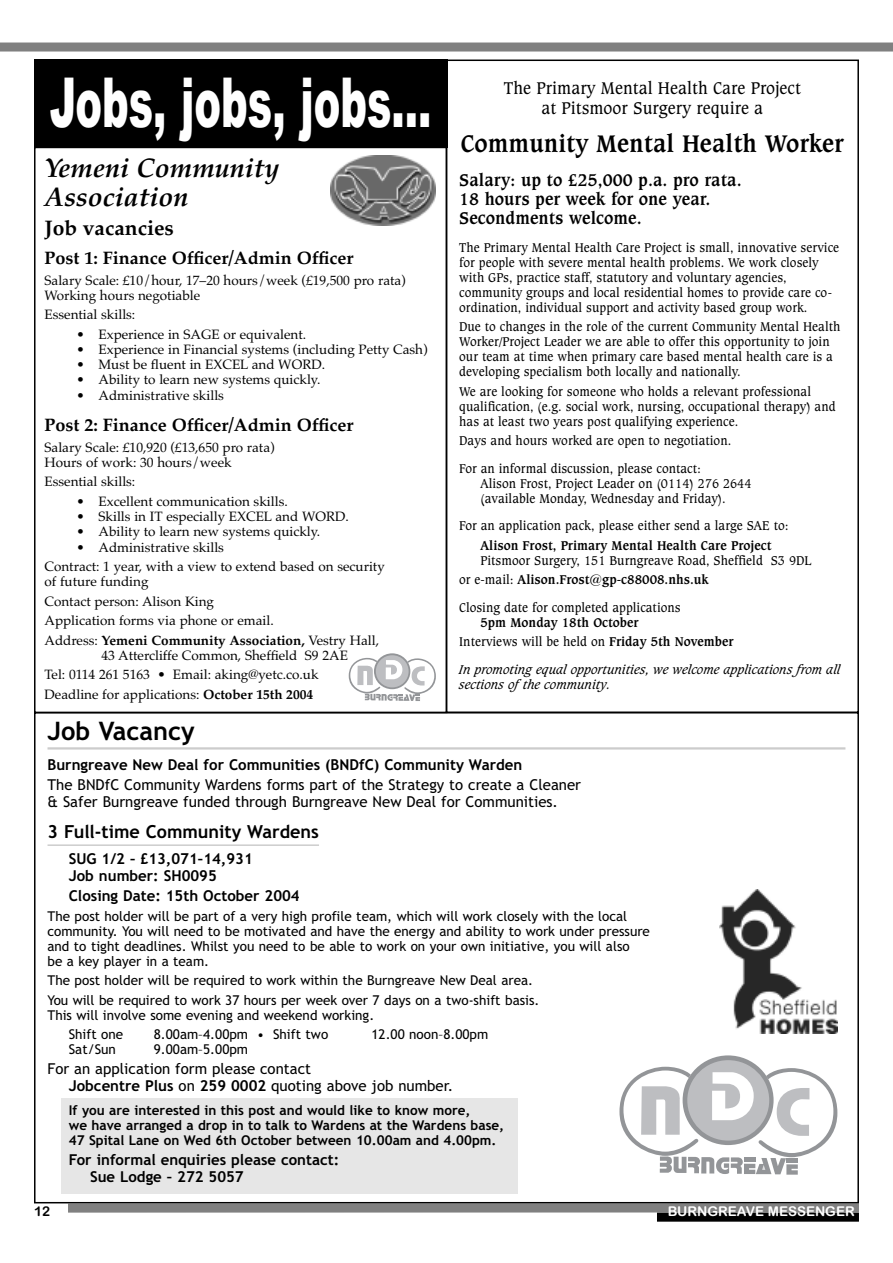
<style>
.page{position:relative;width:893px;height:1263px;background:#fff}
.page>*{position:absolute;margin:0;border:0;box-sizing:border-box;transform-origin:0 0}
.t1{font:900 69px "Arial";color:#fff;scale:.58 1}
.t2{font:italic 700 27px/29px "Palatino";color:#000}
.t3{font:700 25.5px "Caxton BT";color:#000;scale:.95 1}
.t4{font:700 25.5px "Trebuchet MS";color:#000}
.t5{font:700 21px "Palatino";color:#000}
.t6{font:700 18px/19.2px "Caxton BT";color:#000;scale:.95 1}
.t7{font:700 18px "Palatino";color:#000}
.t8{font:18px/19.5px "Caxton BT";color:#000;text-align:center;scale:.95 1}
.t9{font:700 18px "Trebuchet MS";color:#000}
.t10{font:15px/16.5px "Trebuchet MS";color:#000}
.t11{font:700 15px/16.5px "Trebuchet MS";color:#000}
.t12{font:13.5px/15px "Caxton BT";color:#000;scale:.95 1}
.t13{font:13.5px/19.5px "Palatino";color:#000}
.t14{font:13.5px/15px "Trebuchet MS";color:#000}
.t15{font:700 13.5px/15px "Trebuchet MS";color:#000}
.t16{font:700 13.5px/19.2px "Caxton BT";color:#000;scale:.95 1}
.t17{font:italic 13.5px/15px "Caxton BT";color:#000;scale:.95 1}
.t18{font:13.5px "Arial Rounded MT Bold";color:#fff}
.t19{font:13.5px "Arial Rounded MT Bold";color:#000}
.s1{font-weight:700}
.s2{font-weight:400}
</style>
<div class="page">
<div style="left:62px;top:1098px;width:456px;height:95px;background:#e6e6e6"></div>
<div style="left:0;top:43px;width:893px;height:9px;background:#808080"></div>
<div style="left:68px;top:1203px;width:791px;height:9px;background:#808080"></div>
<div style="left:657px;top:1213px;width:202px;height:9px;background:#000"></div>
<hr style="left:48px;top:747px;width:797px;height:2px;background:#ccc">
<hr style="left:48px;top:844px;width:271px;height:2px;background:#ccc">
<div style="left:446px;top:60px;width:413px;height:653px;border:2px solid #000"></div>
<div style="left:34px;top:147px;width:413px;height:566px;border:2px solid #000"></div>
<div style="left:683px;top:1055px;width:91px;height:90px;background:#939598;border-radius:50%"></div>
<div style="left:687px;top:1060px;width:82px;height:80px;background:#bdbec1;border-radius:50%"></div>
<svg style="left:619px;top:1067px;width:218px;height:108px"></svg>
<img style="left:719px;top:890px;width:119px;height:144px">
<svg style="left:374px;top:653px;width:36px;height:36px"></svg>
<div style="left:376px;top:655px;width:33px;height:32px;background:#bdbec1;border-radius:50%"></div>
<svg style="left:349px;top:658px;width:87px;height:43px"></svg>
<div style="left:34px;top:60px;width:413px;height:88px;background:#000"></div>
<img style="left:331px;top:156px;width:105px;height:70px">
<h1 class="t1" style="left:50px;top:63px;width:660px">Jobs, jobs, jobs…</h1>
<h2 class="t2" style="left:45px;top:153px;width:236px">Yemeni Community<br>Association</h2>
<h3 class="t5" style="left:45px;top:215px;width:131px">Job vacancies</h3>
<h3 class="t7" style="left:45px;top:247px;width:310px">Post 1: Finance Officer/Admin Officer</h3>
<p class="t13" style="left:45px;top:272px;width:363px;line-height:15.1px">Salary Scale: £10/hour, 17–20 hours/week (£19,500 pro rata)<br>Working hours negotiable</p>
<p class="t13" style="left:45px;top:305px;width:92px">Essential skills:</p>
<p class="t13" style="left:76px;top:324px;width:231px">• Experience in SAGE or equivalent.</p>
<p class="t13" style="left:76px;top:340px;width:353px">• Experience in Financial systems (including Petty Cash)</p>
<p class="t13" style="left:76px;top:355px;width:250px">• Must be fluent in EXCEL and WORD.</p>
<p class="t13" style="left:76px;top:370px;width:245px">• Ability to learn new systems quickly.</p>
<p class="t13" style="left:76px;top:385px;width:149px">• Administrative skills</p>
<h3 class="t7" style="left:45px;top:414px;width:310px">Post 2: Finance Officer/Admin Officer</h3>
<p class="t13" style="left:45px;top:439px;width:232px;line-height:15.1px">Salary Scale: £10,920 (£13,650 pro rata)<br>Hours of work: 30 hours/week</p>
<p class="t13" style="left:45px;top:472px;width:92px">Essential skills:</p>
<p class="t13" style="left:76px;top:491px;width:213px">• Excellent communication skills.</p>
<p class="t13" style="left:76px;top:507px;width:274px">• Skills in IT especially EXCEL and WORD.</p>
<p class="t13" style="left:76px;top:522px;width:245px">• Ability to learn new systems quickly.</p>
<p class="t13" style="left:45px;top:537px;width:342px;text-indent:32px">• Administrative skills<br>Contract: 1 year, with a view to extend based on security</p>
<p class="t13" style="left:45px;top:572px;width:336px">of future funding<br>Contact person: Alison King<br>Application forms via phone or email.<br>Address: <span class="s1">Yemeni Community Association,</span> Vestry Hall,</p>
<p class="t13" style="left:45px;top:645px;width:305px;text-indent:57px">43 Attercliffe Common, Sheffield S9 2AE<br>Tel: 0114 261 5163 • Email: aking@yetc.co.uk<br>Deadline for applications: <span class="s1">October 15th 2004</span></p>
<h3 class="t8" style="left:504px;top:80px;width:314px">The Primary Mental Health Care Project at Pitsmoor Surgery require a</h3>
<h3 class="t3" style="left:461px;top:133px;width:405px">Community Mental Health Worker</h3>
<h3 class="t6" style="left:459px;top:171px;width:299px">Salary: up to £25,000 p.a. pro rata.<br>18 hours per week for one year.<br>Secondments welcome.</h3>
<p class="t12" style="left:459px;top:241px;width:402px">The Primary Mental Health Care Project is small, innovative service for people with severe mental health problems. We work closely with GPs, practice staff, statutory and voluntary agencies, community groups and local residential homes to provide care co&shy;ordination, individual support and activity based group work.</p>
<p class="t12" style="left:459px;top:320px;width:403px">Due to changes in the role of the current Community Mental Health Worker/Project Leader we are able to offer this opportunity to join our team at time when primary care based mental health care is a developing specialism both locally and nationally.</p>
<p class="t12" style="left:459px;top:384px;width:398px">We are looking for someone who holds a relevant professional qualification, (e.g. social work, nursing, occupational therapy) and has at least two years post qualifying experience.</p>
<p class="t12" style="left:459px;top:427px;width:288px;line-height:27.8px">Days and hours worked are open to negotiation.<br>For an informal discussion, please contact:</p>
<p class="t12" style="left:480px;top:477px;width:287px">Alison Frost, Project Leader on (0114) 276 2644 (available Monday, Wednesday and Friday).</p>
<p class="t12" style="left:459px;top:519px;width:348px">For an application pack, please either send a large SAE to:</p>
<p class="t16" style="left:480px;top:536px;width:308px">Alison Frost, Primary Mental Health Care Project</p>
<p class="t12" style="left:459px;top:551px;width:372px;line-height:19.2px;text-indent:21px">Pitsmoor Surgery, 151 Burngreave Road, Sheffield S3 9DL or e-mail: <span class="s1">Alison.Frost@gp-c88008.nhs.uk</span></p>
<p class="t12" style="left:459px;top:601px;width:235px">Closing date for completed applications</p>
<p class="t16" style="left:459px;top:613px;width:290px;text-indent:21px">5pm Monday 18th October<br><span class="s2">Interviews will be held on</span> Friday 5th November</p>
<p class="t17" style="left:459px;top:663px;width:403px">In promoting equal opportunities, we welcome applications from all sections ofthe community.</p>
<h3 class="t4" style="left:48px;top:716px;width:149px">Job Vacancy</h3>
<p class="t11" style="left:48px;top:756px;width:476px">Burngreave New Deal for Communities (BNDfC) Community Warden</p>
<p class="t10" style="left:48px;top:777px;width:535px">The BNDfC Community Wardens forms part of the Strategy to create a Cleaner &amp; Safer Burngreave funded through Burngreave New Deal for Communities.</p>
<h3 class="t9" style="left:48px;top:822px;width:273px">3 Full-time Community Wardens</h3>
<p class="t11" style="left:69px;top:851px;width:186px">SUG 1/2 – £13,071–14,931<br>Job number: SH0095</p>
<p class="t11" style="left:69px;top:888px;width:232px">Closing Date: 15th October 2004</p>
<p class="t14" style="left:48px;top:909px;width:604px">The post holder will be part of a very high profile team, which will work closely with the local community. You will need to be motivated and have the energy and ability to work under pressure and to tight deadlines. Whilst you need to be able to work on your own initiative, you will also<br>be a key player in a team.</p>
<p class="t14" style="left:48px;top:971px;width:493px;line-height:19.2px">The post holder will be required to work within the Burngreave New Deal area.<br>You will be required to work 37 hours per week over 7 days on a two-shift basis.</p>
<p class="t14" style="left:69px;top:1005px;width:307px;line-height:19.2px;text-indent:-21px">This will involve some evening and weekend working.<br>Shift one</p>
<p class="t14" style="left:154px;top:1027px;width:176px">8.00am–4.00pm • Shift two</p>
<p class="t14" style="left:371px;top:1027px;width:118px">12.00 noon–8.00pm</p>
<p class="t14" style="left:69px;top:1042px;width:49px">Sat/Sun</p>
<p class="t14" style="left:154px;top:1042px;width:96px">9.00am–5.00pm</p>
<p class="t10" style="left:69px;top:1061px;width:386px;text-indent:-21px">For an application form please contact<br><span class="s1">Jobcentre Plus</span> on <span class="s1">259 0002</span> quoting above job number.</p>
<p class="t15" style="left:69px;top:1102px;width:437px">If you are interested in this post and would like to know more,<br>we have arranged a drop in to talk to Wardens at the Wardens base,<br>47 Spital Lane on Wed 6th October between 10.00am and 4.00pm.</p>
<p class="t11" style="left:90px;top:1151px;width:251px;text-indent:-21px">For informal enquiries please contact:<br>Sue Lodge – 272 5057</p>
<p class="t19" style="left:34px;top:1203px;width:18px">12</p>
<p class="t18" style="left:668px;top:1203px;width:188px">BURNGREAVE MESSENGER</p>
</div>
